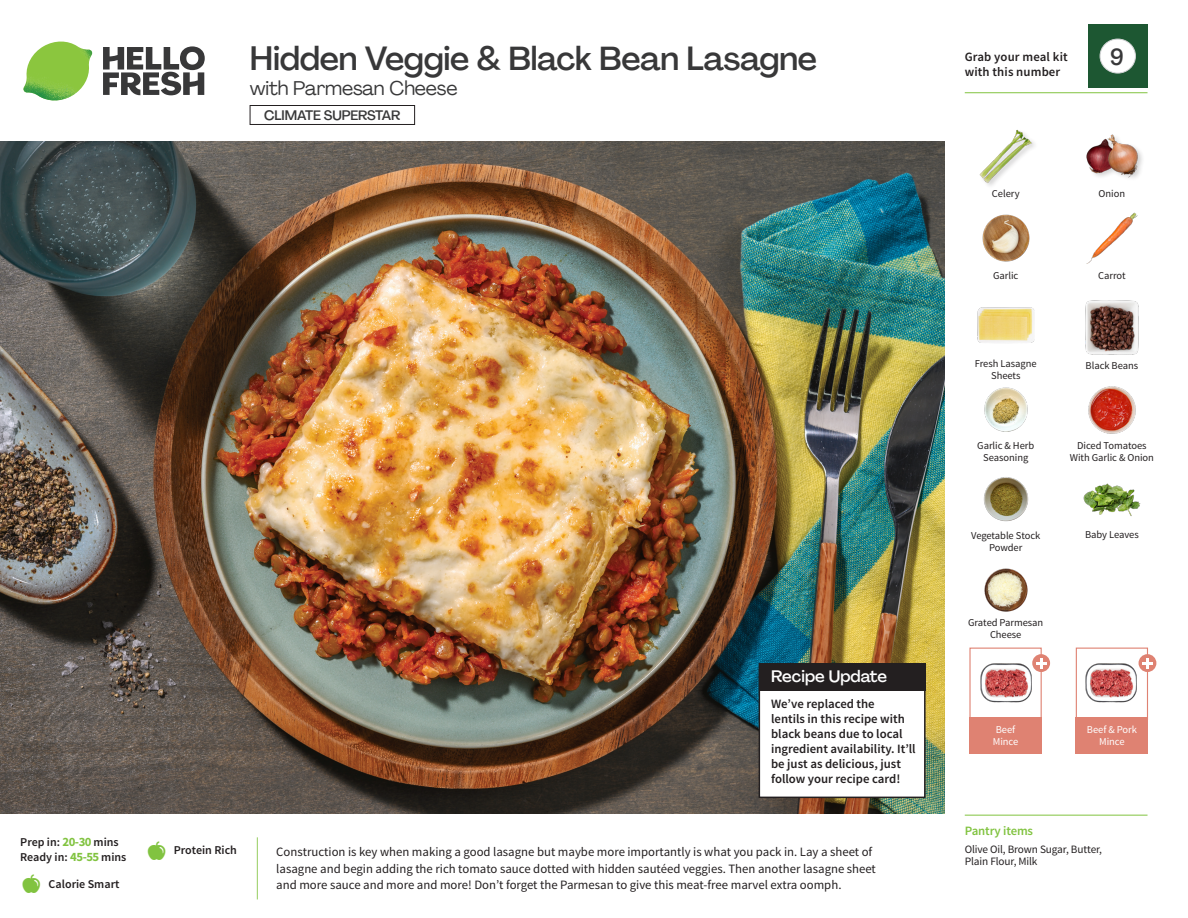
<style>
.page{position:relative;width:1188px;height:918px;background:#fff}
.page>*{position:absolute;margin:0;border:0;box-sizing:border-box;transform-origin:0 0}
._15_Titel_UK{font:500 33px "Agrandir";letter-spacing:-.01em;color:#383839}
._002_Label_Nr{font:500 22.8px "Agrandir";color:#383839;scale:.94 1}
._15_Titel_UK-2{font:19.5px "Agrandir";letter-spacing:-.01em;color:#383839}
.Steps_Text_AU{font:500 16.5px "Agrandir";color:#fff}
.t1{font:500 13.5px "Agrandir";letter-spacing:-.01em;color:#383839}
.Step_6_Text_AU{font:12.75px/16.5px "Source Sans Pro";color:#231f20}
.Steps_Text_AU-2{font:600 12.75px/15px "Source Sans Pro";color:#231f20}
._04_Headers_Front{font:600 12.75px "Source Sans Pro";letter-spacing:-.01em;color:#81c340}
._04_Intro{font:600 12px "Source Sans Pro";color:#231f20}
._05_Pantry{font:11.25px/12px "Source Sans Pro";letter-spacing:-.01em;color:#231f20}
._18_FRONT_ingredients{font:10.5px/12px "Source Sans Pro";letter-spacing:-.005em;color:#231f20;text-align:center}
._18_FRONT_ingredients-2{font:10.5px/12px "Source Sans Pro";letter-spacing:-.005em;color:#fff;text-align:center}
.s1{font-weight:700;font-size:12.75px;color:#81c340}
</style>
<div class="page">
<svg style="left:103px;top:46px;width:102px;height:49px"></svg>
<img style="left:23px;top:42px;width:69px;height:59px">
<img style="left:0;top:142px;width:945px;height:672px">
<div style="left:1076px;top:648px;width:72px;height:72px;border:1px solid #df8272"></div>
<div style="left:1076px;top:717px;width:72px;height:37px;background:#df8272"></div>
<div style="left:969px;top:717px;width:73px;height:37px;background:#df8272"></div>
<img style="left:1086px;top:663px;width:51px;height:40px">
<div style="left:969px;top:648px;width:73px;height:72px;border:1px solid #df8272"></div>
<img style="left:980px;top:663px;width:51px;height:40px">
<svg style="left:1032px;top:654px;width:18px;height:18px"></svg>
<svg style="left:1036px;top:658px;width:10px;height:10px"></svg>
<img style="left:1085px;top:300px;width:54px;height:55px">
<img style="left:1088px;top:386px;width:48px;height:48px">
<img style="left:984px;top:387px;width:44px;height:45px">
<img style="left:983px;top:477px;width:46px;height:45px">
<img style="left:984px;top:568px;width:44px;height:44px">
<img style="left:1086px;top:212px;width:52px;height:52px">
<img style="left:982px;top:214px;width:48px;height:48px">
<img style="left:977px;top:307px;width:57px;height:36px">
<img style="left:979px;top:129px;width:55px;height:56px">
<div style="left:1085px;top:133px;width:60px;height:51px;background:#231f20;opacity:.2"></div>
<img style="left:1085px;top:133px;width:56px;height:51px">
<img style="left:1083px;top:483px;width:58px;height:33px">
<div style="left:1139px;top:654px;width:17px;height:18px;background:#df8272;border-radius:50%"></div>
<svg style="left:1142px;top:658px;width:11px;height:10px"></svg>
<div style="left:250px;top:105px;width:165px;height:20px;border:1px solid #231f20"></div>
<hr style="left:965px;top:815px;width:183px;height:1px;background:#81c340">
<hr style="left:965px;top:92px;width:183px;height:1px;background:#81c340">
<div style="left:1088px;top:24px;width:60px;height:64px;background:#1d5732"></div>
<div style="left:1100px;top:39px;width:35px;height:34px;background:#fff;border-radius:50%"></div>
<div style="left:1100px;top:39px;width:36px;height:34px;border:1px solid #d1d2d4;border-radius:50%"></div>
<div style="left:759px;top:664px;width:166px;height:133px;background:#fff"></div>
<div style="left:759px;top:663px;width:167px;height:135px;border:2px solid #231f20"></div>
<div style="left:759px;top:663px;width:167px;height:28px;background:#231f20"></div>
<p class="_15_Titel_UK" style="left:250px;top:38px;width:569px">Hidden Veggie &amp; Black Bean Lasagne</p>
<p class="_15_Titel_UK-2" style="left:250px;top:76px;width:209px">with Parmesan Cheese</p>
<p class="t1" style="left:264px;top:107px;width:138px">CLIMATE SUPERSTAR</p>
<p class="_04_Intro" style="left:20px;top:835px;width:100px">Prep in: <span class="s1">20-30</span> mins</p>
<p class="_04_Intro" style="left:20px;top:850px;width:108px">Ready in: <span class="s1">45-55</span> mins</p>
<p class="_04_Intro" style="left:49px;top:876px;width:72px">Calorie Smart</p>
<p class="_04_Intro" style="left:174px;top:843px;width:65px">Protein Rich</p>
<p class="Steps_Text_AU" style="left:771px;top:666px;width:117px">Recipe Update</p>
<p class="Steps_Text_AU-2" style="left:771px;top:697px;width:146px">We’ve replaced the<br>lentils in this recipe with black beans due to local ingredient availability. It’ll be just as delicious, just follow your recipe card!</p>
<p class="Step_6_Text_AU" style="left:276px;top:844px;width:601px">Construction is key when making a good lasagne but maybe more importantly is what you pack in. Lay a sheet of lasagne and begin adding the rich tomato sauce dotted with hidden sautéed veggies. Then another lasagne sheet and more sauce and more and more! Don’t forget the Parmesan to give this meat-free marvel extra oomph.</p>
<p class="Steps_Text_AU-2" style="left:965px;top:50px;width:104px">Grab your meal kit with this number</p>
<p class="_002_Label_Nr" style="left:1110px;top:43px;width:16px">9</p>
<p class="_18_FRONT_ingredients" style="left:992px;top:188px;width:29px">Celery</p>
<p class="_18_FRONT_ingredients" style="left:1099px;top:188px;width:28px">Onion</p>
<p class="_18_FRONT_ingredients" style="left:993px;top:270px;width:27px">Garlic</p>
<p class="_18_FRONT_ingredients" style="left:1098px;top:270px;width:29px">Carrot</p>
<p class="_18_FRONT_ingredients" style="left:975px;top:357px;width:63px">Fresh Lasagne</p>
<p class="_18_FRONT_ingredients" style="left:1086px;top:360px;width:54px">Black Beans</p>
<p class="_18_FRONT_ingredients" style="left:991px;top:369px;width:31px">Sheets</p>
<p class="_18_FRONT_ingredients" style="left:977px;top:439px;width:58px">Garlic &amp; Herb<br>Seasoning</p>
<p class="_18_FRONT_ingredients" style="left:1070px;top:439px;width:86px">Diced Tomatoes<br>With Garlic &amp; Onion</p>
<p class="_18_FRONT_ingredients" style="left:971px;top:530px;width:71px">Vegetable Stock</p>
<p class="_18_FRONT_ingredients" style="left:1085px;top:529px;width:55px">Baby Leaves</p>
<p class="_18_FRONT_ingredients" style="left:989px;top:542px;width:35px">Powder</p>
<p class="_18_FRONT_ingredients" style="left:968px;top:617px;width:77px">Grated Parmesan<br>Cheese</p>
<p class="_18_FRONT_ingredients-2" style="left:993px;top:724px;width:27px;text-align:left">Beef<br>Mince</p>
<p class="_18_FRONT_ingredients-2" style="left:1087px;top:724px;width:52px">Beef &amp; Pork<br>Mince</p>
<p class="_04_Headers_Front" style="left:965px;top:822px;width:70px">Pantry items</p>
<p class="_05_Pantry" style="left:965px;top:844px;width:139px">Olive Oil, Brown Sugar, Butter,<br>Plain Flour, Milk</p>
</div>
